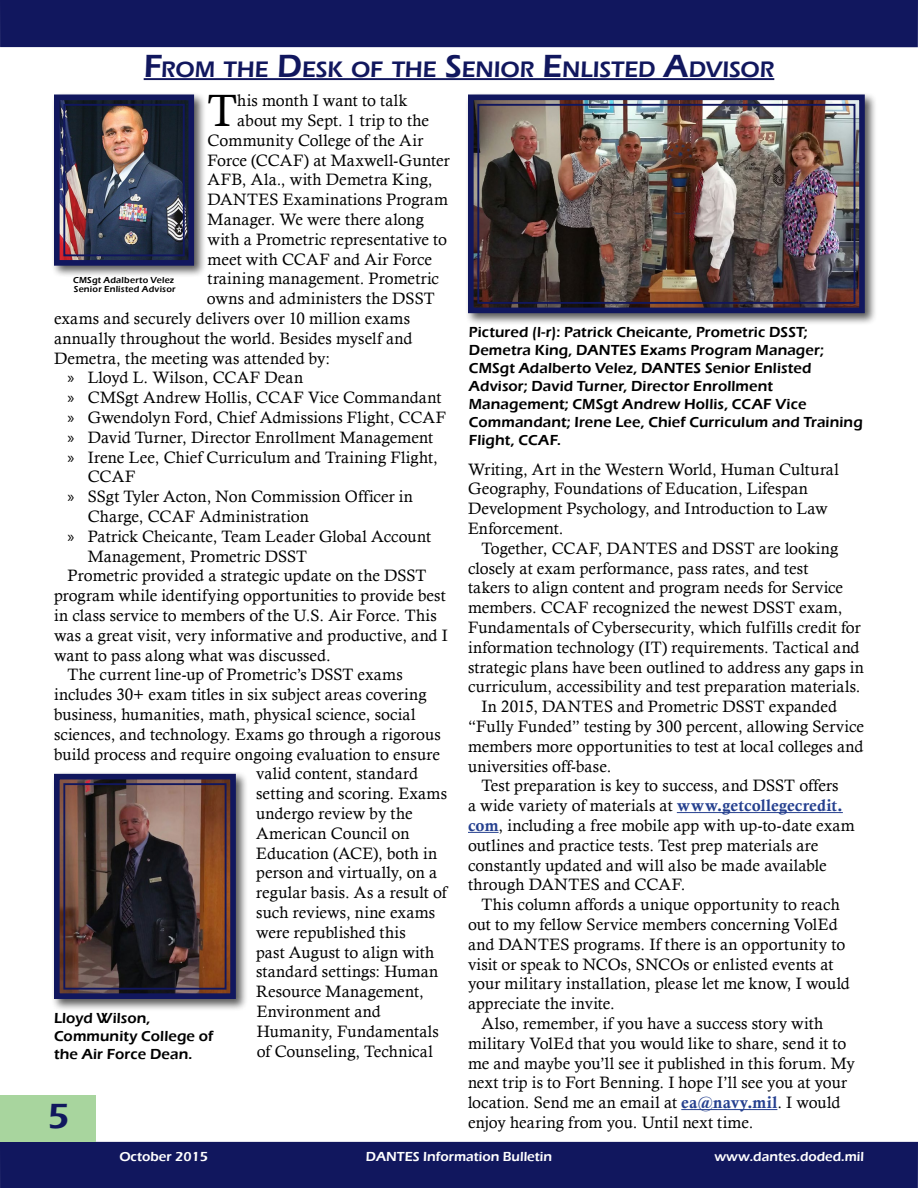
<style>
.page{position:relative;width:918px;height:1188px;background:#fff}
.page>*{position:absolute;margin:0;border:0;box-sizing:border-box;transform-origin:0 0}
.t1{font:45.3px "Calisto";color:#000}
.t2{font:600 36px "Eras ITC";color:#11175e}
.t3{font:600 23.1px "Eras ITC";letter-spacing:-.005em;color:#11175e}
.t4{font:16.5px/19.8px "Calisto";letter-spacing:.005em;color:#000}
.t5{font:600 15px/18px "Eras ITC";letter-spacing:.01em;color:#000}
.t6{font:600 13.5px "Eras ITC";color:#fff}
.t7{font:600 9px/9px "Eras ITC";letter-spacing:.025em;color:#000}
.s1{font-size:33px}
.s2{font-family:"Myriad Pro"}
.s3{font-family:"Calis MT Bol";color:#25408f}
</style>
<div class="page">
<hr style="left:144px;top:78px;width:630px;height:2px;background:#11175e">
<div style="left:51px;top:91px;width:156px;height:187px;background:#000;opacity:.65"></div>
<img style="left:51px;top:92px;width:146px;height:176px">
<div style="left:63px;top:104px;width:122px;height:152px;border:2px solid #11175e"></div>
<hr style="left:677px;top:812px;width:166px;height:1px;background:#25408f">
<hr style="left:468px;top:832px;width:31px;height:1px;background:#25408f">
<hr style="left:681px;top:1109px;width:96px;height:1px;background:#25408f">
<div style="left:51px;top:771px;width:197px;height:241px;background:#000;opacity:.65"></div>
<svg style="left:51px;top:771px;width:188px;height:231px;background:#554141"></svg>
<div style="left:63px;top:783px;width:164px;height:207px;border:2px solid #11175e"></div>
<div style="left:465px;top:91px;width:412px;height:235px;background:#000;opacity:.65"></div>
<img style="left:465px;top:92px;width:403px;height:224px">
<div style="left:477px;top:104px;width:378px;height:200px;border:2px solid #11175e"></div>
<div style="left:0;top:0;width:918px;height:47px;background:#11175e"></div>
<div style="left:0;top:1142px;width:918px;height:46px;background:#11175e"></div>
<div style="left:0;top:1095px;width:95px;height:47px;background:#a8d59e"></div>
<h3 class="t3" style="left:144px;top:56px;width:632px"><span class="s1">F</span>ROM THE <span class="s1">D</span>ESK OF THE <span class="s1">S</span>ENIOR <span class="s1">E</span>NLISTED <span class="s1">A</span>DVISOR</h3>
<h1 class="t1" style="left:208px;top:84px;width:31px">T</h1>
<p class="t4" style="left:237px;top:91px;width:171px">his month I want to talk</p>
<p class="t4" style="left:237px;top:110px;width:193px">about my Sept. 1 trip to the</p>
<p class="t4" style="left:208px;top:130px;width:217px">Community College of the Air</p>
<p class="t4" style="left:208px;top:150px;width:244px">Force (CCAF) at Maxwell-Gunter</p>
<p class="t4" style="left:208px;top:170px;width:226px">AFB, Ala., with Demetra King,</p>
<p class="t4" style="left:208px;top:190px;width:242px">DANTES Examinations Program</p>
<p class="t4" style="left:208px;top:209px;width:218px">Manager. We were there along</p>
<p class="t4" style="left:208px;top:229px;width:241px">with a Prometric representative to</p>
<p class="t4" style="left:208px;top:249px;width:226px">meet with CCAF and Air Force</p>
<p class="t4" style="left:208px;top:269px;width:233px">training management. Prometric</p>
<p class="t4" style="left:207px;top:289px;width:229px">owns and administers the DSST</p>
<p class="t4" style="left:54px;top:308px;width:358px">exams and securely delivers over 10 million exams</p>
<p class="t4" style="left:54px;top:328px;width:360px">annually throughout the world. Besides myself and</p>
<p class="t4" style="left:54px;top:348px;width:278px">Demetra, the meeting was attended by:</p>
<p class="t4" style="left:67px;top:368px;width:237px"><span class="s2">»</span> Lloyd L. Wilson, CCAF Dean</p>
<p class="t4" style="left:67px;top:388px;width:375px"><span class="s2">»</span> CMSgt Andrew Hollis, CCAF Vice Commandant</p>
<p class="t4" style="left:67px;top:407px;width:380px"><span class="s2">»</span> Gwendolyn Ford, Chief Admissions Flight, CCAF</p>
<p class="t4" style="left:67px;top:427px;width:367px"><span class="s2">»</span> David Turner, Director Enrollment Management</p>
<p class="t4" style="left:67px;top:447px;width:372px"><span class="s2">»</span> Irene Lee, Chief Curriculum and Training Flight,</p>
<p class="t4" style="left:88px;top:467px;width:49px">CCAF</p>
<p class="t4" style="left:67px;top:487px;width:347px"><span class="s2">»</span> SSgt Tyler Acton, Non Commission Officer in</p>
<p class="t4" style="left:88px;top:506px;width:223px">Charge, CCAF Administration</p>
<p class="t4" style="left:67px;top:526px;width:365px"><span class="s2">»</span> Patrick Cheicante, Team Leader Global Account</p>
<p class="t4" style="left:88px;top:546px;width:221px">Management, Prometric DSST</p>
<p class="t4" style="left:67px;top:566px;width:360px">Prometric provided a strategic update on the DSST</p>
<p class="t4" style="left:54px;top:586px;width:393px">program while identifying opportunities to provide best</p>
<p class="t4" style="left:54px;top:605px;width:384px">in class service to members of the U.S. Air Force. This</p>
<p class="t4" style="left:54px;top:625px;width:395px">was a great visit, very informative and productive, and I</p>
<p class="t4" style="left:54px;top:645px;width:278px">want to pass along what was discussed.</p>
<p class="t4" style="left:67px;top:665px;width:337px">The current line-up of Prometric’s DSST exams</p>
<p class="t4" style="left:54px;top:685px;width:374px">includes 30+ exam titles in six subject areas covering</p>
<p class="t4" style="left:54px;top:704px;width:363px">business, humanities, math, physical science, social</p>
<p class="t4" style="left:54px;top:724px;width:388px">sciences, and technology. Exams go through a rigorous</p>
<p class="t4" style="left:54px;top:744px;width:388px">build process and require ongoing evaluation to ensure</p>
<p class="t4" style="left:256px;top:764px;width:163px">valid content, standard</p>
<p class="t4" style="left:256px;top:784px;width:192px">setting and scoring. Exams</p>
<p class="t4" style="left:256px;top:803px;width:158px">undergo review by the</p>
<p class="t4" style="left:256px;top:823px;width:155px">American Council on</p>
<p class="t4" style="left:256px;top:843px;width:183px">Education (ACE), both in</p>
<p class="t4" style="left:256px;top:863px;width:183px">person and virtually, on a</p>
<p class="t4" style="left:256px;top:883px;width:192px">regular basis. As a result of</p>
<p class="t4" style="left:256px;top:902px;width:181px">such reviews, nine exams</p>
<p class="t4" style="left:256px;top:922px;width:151px">were republished this</p>
<p class="t4" style="left:256px;top:942px;width:180px">past August to align with</p>
<p class="t4" style="left:256px;top:962px;width:184px">standard settings: Human</p>
<p class="t4" style="left:256px;top:982px;width:169px">Resource Management,</p>
<p class="t4" style="left:257px;top:1001px;width:126px">Environment and</p>
<p class="t4" style="left:257px;top:1021px;width:184px">Humanity, Fundamentals</p>
<p class="t4" style="left:257px;top:1041px;width:178px">of Counseling, Technical</p>
<p class="t7" style="left:73px;top:275px;width:104px">CMSgt Adalberto Velez<br>Senior Enlisted Advisor</p>
<p class="t5" style="left:54px;top:1009px;width:161px">Lloyd Wilson,<br>Community College of the Air Force Dean.</p>
<h2 class="t2" style="left:47px;top:1096px;width:23px">5</h2>
<p class="t5" style="left:469px;top:323px;width:395px">Pictured (l-r): Patrick Cheicante, Prometric DSST; Demetra King, DANTES Exams Program Manager; CMSgt Adalberto Velez, DANTES Senior Enlisted Advisor; David Turner, Director Enrollment Management; CMSgt Andrew Hollis, CCAF Vice Commandant; Irene Lee, Chief Curriculum and Training Flight, CCAF.</p>
<p class="t4" style="left:468px;top:459px;width:372px">Writing, Art in the Western World, Human Cultural Geography, Foundations of Education, Lifespan Development Psychology, and Introduction to Law Enforcement.</p>
<p class="t4" style="left:481px;top:538px;width:358px">Together, CCAF, DANTES and DSST are looking</p>
<p class="t4" style="left:468px;top:558px;width:342px">closely at exam performance, pass rates, and test</p>
<p class="t4" style="left:468px;top:578px;width:377px">takers to align content and program needs for Service</p>
<p class="t4" style="left:468px;top:597px;width:376px">members. CCAF recognized the newest DSST exam,</p>
<p class="t4" style="left:468px;top:617px;width:394px">Fundamentals of Cybersecurity, which fulfills credit for</p>
<p class="t4" style="left:468px;top:637px;width:393px">information technology (IT) requirements. Tactical and</p>
<p class="t4" style="left:468px;top:657px;width:398px">strategic plans have been outlined to address any gaps in</p>
<p class="t4" style="left:468px;top:677px;width:394px">curriculum, accessibility and test preparation materials.</p>
<p class="t4" style="left:481px;top:696px;width:357px">In 2015, DANTES and Prometric DSST expanded</p>
<p class="t4" style="left:468px;top:716px;width:398px">“Fully Funded” testing by 300 percent, allowing Service</p>
<p class="t4" style="left:468px;top:736px;width:397px">members more opportunities to test at local colleges and</p>
<p class="t4" style="left:468px;top:756px;width:145px">universities off-base.</p>
<p class="t4" style="left:481px;top:776px;width:359px">Test preparation is key to success, and DSST offers</p>
<p class="t4" style="left:468px;top:795px;width:376px">a wide variety of materials at <span class="s3">www.getcollegecredit.</span></p>
<p class="t4" style="left:468px;top:815px;width:388px"><span class="s3">com</span>, including a free mobile app with up-to-date exam</p>
<p class="t4" style="left:468px;top:835px;width:352px">outlines and practice tests. Test prep materials are</p>
<p class="t4" style="left:468px;top:855px;width:360px">constantly updated and will also be made available</p>
<p class="t4" style="left:468px;top:875px;width:219px">through DANTES and CCAF.</p>
<p class="t4" style="left:481px;top:894px;width:360px">This column affords a unique opportunity to reach</p>
<p class="t4" style="left:468px;top:914px;width:371px">out to my fellow Service members concerning VolEd</p>
<p class="t4" style="left:468px;top:934px;width:379px">and DANTES programs. If there is an opportunity to</p>
<p class="t4" style="left:468px;top:954px;width:367px">visit or speak to NCOs, SNCOs or enlisted events at</p>
<p class="t4" style="left:468px;top:974px;width:383px">your military installation, please let me know, I would</p>
<p class="t4" style="left:468px;top:993px;width:148px">appreciate the invite.</p>
<p class="t4" style="left:481px;top:1013px;width:343px">Also, remember, if you have a success story with</p>
<p class="t4" style="left:468px;top:1033px;width:380px">military VolEd that you would like to share, send it to</p>
<p class="t4" style="left:468px;top:1053px;width:388px">me and maybe you’ll see it published in this forum. My</p>
<p class="t4" style="left:468px;top:1073px;width:381px">next trip is to Fort Benning. I hope I’ll see you at your</p>
<p class="t4" style="left:468px;top:1092px;width:374px">location. Send me an email at <span class="s3">ea@navy.mil</span>. I would</p>
<p class="t4" style="left:468px;top:1112px;width:287px">enjoy hearing from you. Until next time.</p>
<p class="t6" style="left:119px;top:1149px;width:90px">October 2015</p>
<p class="t6" style="left:366px;top:1149px;width:188px">DANTES Information Bulletin</p>
<p class="t6" style="left:715px;top:1149px;width:151px">www.dantes.doded.mil</p>
</div>
